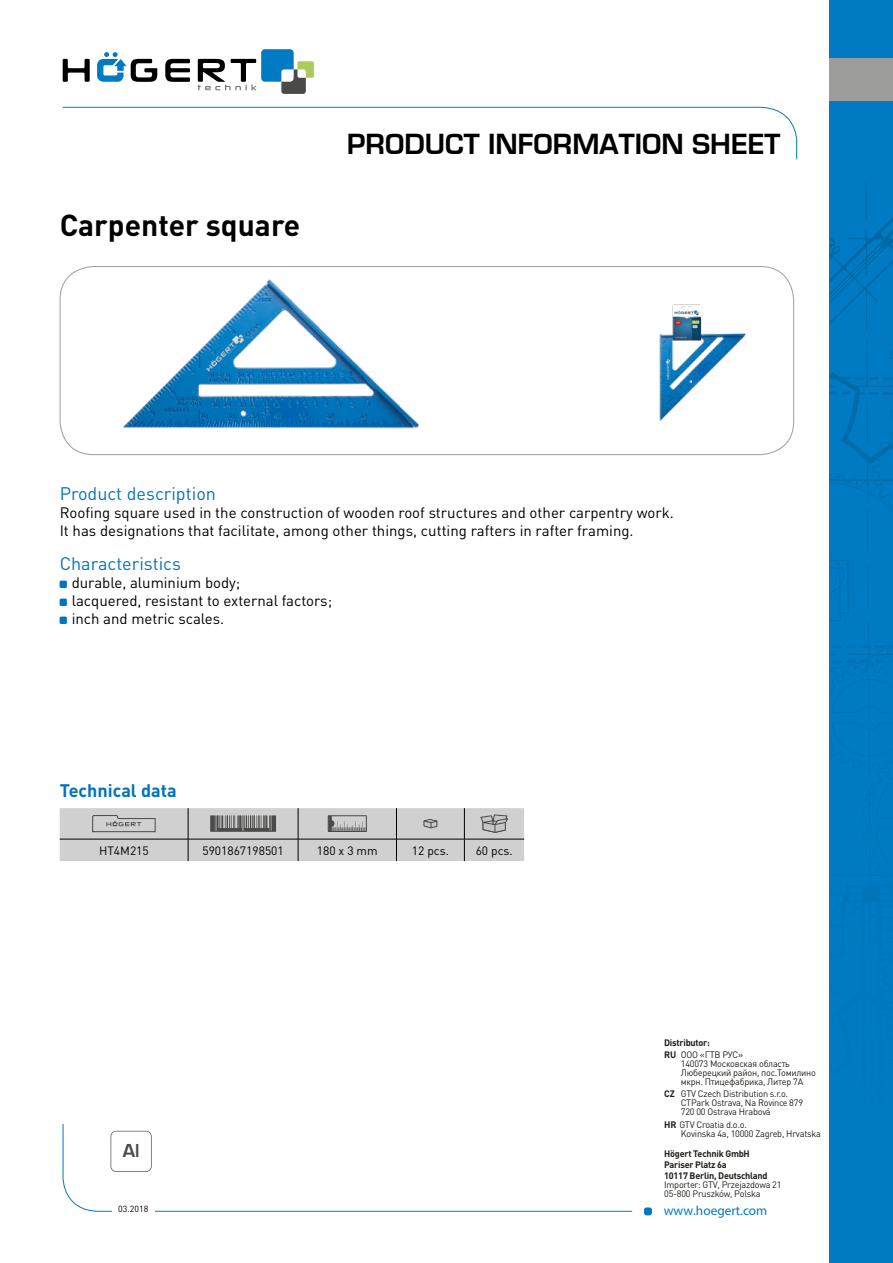
<style>
.page{position:relative;width:893px;height:1263px;background:#fff}
.page>*{position:absolute;margin:0;border:0;box-sizing:border-box;transform-origin:0 0}
.t1{font:700 30px "DIN Pro";color:#000}
.t2{font:700 27px "Euromode";color:#000}
.t3{font:18px "DIN Pro";color:#0074bc}
.t4{font:700 18px "DIN Pro";color:#0074bc}
.t5{font:700 17.4px "Euromode";color:#4a4a49}
.t6{font:15px/18px "DIN Pro";color:#000}
.t7{font:13.35px "Myriad Pro";color:#007ac2}
.t8{font:12px "DIN Pro";color:#000}
.t9{font:9.3px/9.1px "DIN Pro";letter-spacing:-.025em;color:#201d1a}
.t10{font:700 9.3px/11.1px "DIN Pro";letter-spacing:-.025em;color:#201d1a}
.t11{font:8.85px "DIN Pro";color:#000}
.s1{font-weight:400}
.s2{font-weight:700}
</style>
<div class="page">
<svg style="left:63px;top:59px;width:27px;height:23px"></svg>
<svg style="left:165px;top:59px;width:25px;height:23px"></svg>
<svg style="left:97px;top:52px;width:60px;height:30px"></svg>
<svg style="left:198px;top:49px;width:116px;height:45px"></svg>
<div style="left:644px;top:1207px;width:8px;height:8px;background:#007ac2;border-radius:3px"></div>
<div style="left:829px;top:0;width:64px;height:1263px;background:#007ac2"></div>
<img style="left:865px;top:183px;width:2px;height:34px">
<img style="left:865px;top:217px;width:28px;height:15px">
<img style="left:867px;top:464px;width:2px;height:181px">
<svg style="left:829px;top:232px;width:64px;height:187px"></svg>
<img style="left:829px;top:373px;width:47px;height:91px">
<img style="left:830px;top:474px;width:62px;height:32px">
<img style="left:830px;top:666px;width:16px;height:13px">
<img style="left:832px;top:681px;width:51px;height:32px">
<img style="left:872px;top:432px;width:21px;height:53px">
<img style="left:869px;top:761px;width:22px;height:66px">
<img style="left:876px;top:777px;width:15px;height:41px">
<img style="left:830px;top:479px;width:63px;height:2px">
<img style="left:846px;top:660px;width:47px;height:33px">
<img style="left:846px;top:645px;width:47px;height:3px">
<div style="left:829px;top:59px;width:64px;height:42px;background:#9d9d9c"></div>
<div style="left:60px;top:266px;width:734px;height:189px;border:1px solid #9d9d9c;border-radius:34px"></div>
<svg style="left:111px;top:1131px;width:41px;height:41px"></svg>
<img style="left:123px;top:279px;width:297px;height:150px">
<img style="left:659px;top:304px;width:87px;height:117px">
<svg style="left:60px;top:808px;width:464px;height:53px;background:#c1c1c1"></svg>
<h1 class="t1" style="left:60px;top:205px;width:242px">Carpenter square</h1>
<h2 class="t2" style="left:347px;top:128px;width:435px">PRODUCT INFORMATION SHEET</h2>
<h3 class="t3" style="left:60px;top:481px;width:158px">Product description</h3>
<h3 class="t6" style="left:60px;top:502px;width:616px">Roofing square used in the construction of wooden roof structures and other carpentry work.<br>It has designations that facilitate, among other things, cutting rafters in rafter framing.</h3>
<h3 class="t3" style="left:60px;top:551px;width:123px">Characteristics</h3>
<h3 class="t6" style="left:72px;top:573px;width:262px">durable, aluminium body;<br>lacquered, resistant to external factors; inch and metric scales.</h3>
<h3 class="t4" style="left:60px;top:778px;width:118px">Technical data</h3>
<p class="t8" style="left:99px;top:842px;width:51px">HT4M215</p>
<p class="t8" style="left:202px;top:842px;width:83px">5901867198501</p>
<p class="t8" style="left:317px;top:842px;width:62px">180 x 3 mm</p>
<p class="t8" style="left:412px;top:842px;width:39px">12 pcs.</p>
<p class="t8" style="left:476px;top:842px;width:39px">60 pcs.</p>
<h3 class="t5" style="left:123px;top:1140px;width:18px">Al</h3>
<p class="t10" style="left:664px;top:1036px;width:81px;line-height:12.1px">Distributor:<br>RU <span class="s1">ООО «ГТВ РУС»</span></p>
<p class="t9" style="left:681px;top:1058px;width:137px">140073 Московская область<br>Люберецкий район, пос.Томилино мкрн. Птицефабрика, Литер 7А</p>
<p class="t9" style="left:681px;top:1089px;width:124px;text-indent:-17px"><span class="s2">CZ</span> GTV Czech Distribution s.r.o.<br>CTPark Ostrava, Na Rovince 879<br>720 00 Ostrava Hrabová</p>
<p class="t9" style="left:681px;top:1119px;width:142px;text-indent:-17px"><span class="s2">HR</span> GTV Croatia d.o.o.<br>Kovinska 4a, 10000 Zagreb, Hrvatska</p>
<p class="t10" style="left:664px;top:1147px;width:105px">Högert Technik GmbH<br>Pariser Platz 6a<br>10117 Berlin, Deutschland</p>
<p class="t9" style="left:664px;top:1180px;width:119px">Importer: GTV, Przejazdowa 21<br>05-800 Pruszków, Polska</p>
<p class="t11" style="left:118px;top:1202px;width:32px">03.2018</p>
<h3 class="t7" style="left:664px;top:1203px;width:105px">www.hoegert.com</h3>
</div>
